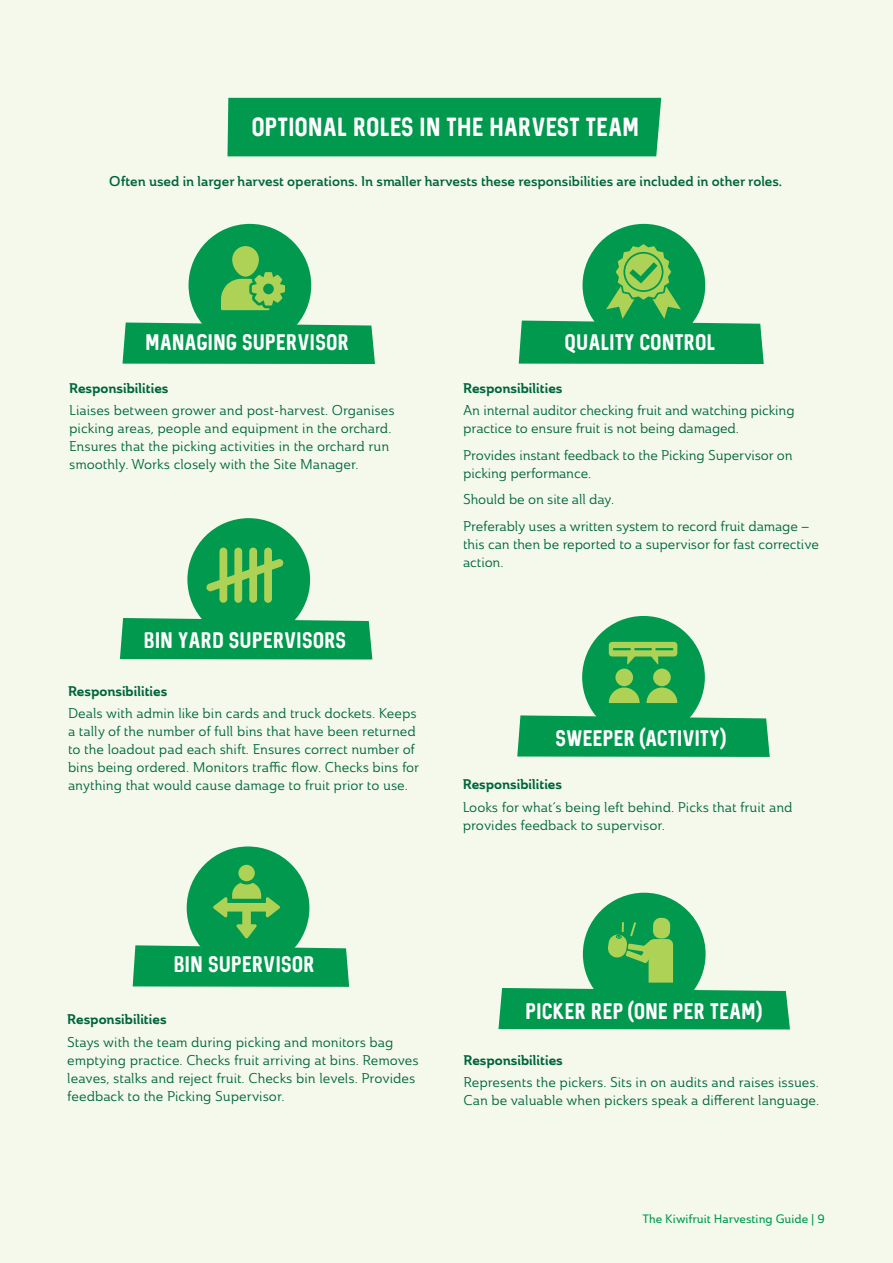
<style>
.page{position:relative;width:893px;height:1263px;background:#f4f9eb}
.page>*{position:absolute;margin:0;border:0;box-sizing:border-box;transform-origin:0 0}
.t1{font:21px "Sequel Neue";letter-spacing:-.01em;color:#fff}
.t2{font:18px "Sequel Neue";letter-spacing:-.01em;color:#fff}
.t3{font:13.8px/18px "Ainslie Nor Reg";color:#00653e}
.t4{font:13.8px "Ainslie Nor Dem";color:#00653e}
.t5{font:13.8px "Ainslie Nor Bol";color:#00653e}
.t6{font:12px "Ainslie Nor Med";color:#00994d}
</style>
<div class="page">
<svg style="left:123px;top:322px;width:252px;height:42px;background:#0c9e55"></svg>
<div style="left:189px;top:224px;width:122px;height:123px;background:#00994d;border-radius:50%"></div>
<div style="left:232px;top:246px;width:27px;height:31px;background:#aed255;border-radius:13px"></div>
<svg style="left:221px;top:272px;width:64px;height:38px"></svg>
<div style="left:582px;top:224px;width:123px;height:123px;background:#00994d;border-radius:50%"></div>
<svg style="left:519px;top:244px;width:245px;height:120px"></svg>
<svg style="left:133px;top:945px;width:216px;height:42px;background:#0c9d55"></svg>
<div style="left:187px;top:846px;width:122px;height:123px;background:#00994d;border-radius:50%"></div>
<div style="left:238px;top:865px;width:17px;height:16px;background:#aed255;border-radius:50%"></div>
<svg style="left:213px;top:883px;width:67px;height:56px"></svg>
<div style="left:583px;top:893px;width:123px;height:122px;background:#00994d;border-radius:50%"></div>
<div style="left:120px;top:618px;width:252px;height:41px;background:#00994d"></div>
<svg style="left:517px;top:715px;width:253px;height:42px;background:#0e9e56"></svg>
<div style="left:498px;top:988px;width:292px;height:41px;background:#00994d"></div>
<div style="left:187px;top:518px;width:123px;height:123px;background:#00994d;border-radius:50%"></div>
<svg style="left:206px;top:548px;width:78px;height:55px"></svg>
<div style="left:582px;top:616px;width:123px;height:123px;background:#00994d;border-radius:50%"></div>
<svg style="left:609px;top:642px;width:68px;height:61px"></svg>
<div style="left:653px;top:918px;width:17px;height:20px;background:#aed255;border-radius:8px"></div>
<svg style="left:607px;top:922px;width:66px;height:60px"></svg>
<div style="left:227px;top:98px;width:434px;height:58px;background:#00994d"></div>
<h1 class="t1" style="left:251px;top:112px;width:389px">OPTIONAL ROLES IN THE HARVEST TEAM</h1>
<p class="t4" style="left:109px;top:172px;width:674px">Often used in larger harvest operations. In smaller harvests these responsibilities are included in other roles.</p>
<h2 class="t2" style="left:145px;top:329px;width:205px">MANAGING SUPERVISOR</h2>
<p class="t5" style="left:69px;top:379px;width:101px">Responsibilities</p>
<p class="t3" style="left:69px;top:401px;width:327px">Liaises between grower and post-harvest. Organises picking areas, people and equipment in the orchard.<br>Ensures that the picking activities in the orchard run smoothly. Works closely with the Site Manager.</p>
<h2 class="t2" style="left:144px;top:628px;width:204px">BIN YARD SUPERVISORS</h2>
<p class="t5" style="left:68px;top:682px;width:101px">Responsibilities</p>
<p class="t3" style="left:68px;top:704px;width:353px">Deals with admin like bin cards and truck dockets. Keeps a tally of the number of full bins that have been returned to the loadout pad each shift. Ensures correct number of bins being ordered. Monitors traffic flow. Checks bins for anything that would cause damage to fruit prior to use.</p>
<h2 class="t2" style="left:565px;top:329px;width:152px">QUALITY CONTROL</h2>
<p class="t5" style="left:463px;top:379px;width:101px">Responsibilities</p>
<p class="t3" style="left:463px;top:401px;width:333px">An internal auditor checking fruit and watching picking practice to ensure fruit is not being damaged.</p>
<p class="t3" style="left:463px;top:446px;width:331px">Provides instant feedback to the Picking Supervisor on picking performance.</p>
<p class="t3" style="left:463px;top:486px;width:348px;line-height:26.5px">Should be on site all day.<br>Preferably uses a written system to record fruit damage –</p>
<p class="t3" style="left:463px;top:535px;width:357px">this can then be reported to a supervisor for fast corrective action.</p>
<h2 class="t2" style="left:555px;top:726px;width:180px">SWEEPER [ACTIVITY]</h2>
<p class="t5" style="left:463px;top:775px;width:101px">Responsibilities</p>
<p class="t3" style="left:463px;top:798px;width:331px">Looks for what’s being left behind. Picks that fruit and provides feedback to supervisor.</p>
<h2 class="t2" style="left:173px;top:952px;width:143px">BIN SUPERVISOR</h2>
<p class="t5" style="left:67px;top:1010px;width:101px">Responsibilities</p>
<p class="t3" style="left:67px;top:1033px;width:353px">Stays with the team during picking and monitors bag emptying practice. Checks fruit arriving at bins. Removes leaves, stalks and reject fruit. Checks bin levels. Provides feedback to the Picking Supervisor.</p>
<h2 class="t2" style="left:525px;top:999px;width:245px">PICKER REP [ONE PER TEAM]</h2>
<p class="t5" style="left:463px;top:1050px;width:101px">Responsibilities</p>
<p class="t3" style="left:463px;top:1073px;width:357px">Represents the pickers. Sits in on audits and raises issues.<br>Can be valuable when pickers speak a different language.</p>
<p class="t6" style="left:642px;top:1211px;width:184px">The Kiwifruit Harvesting Guide | 9</p>
</div>
